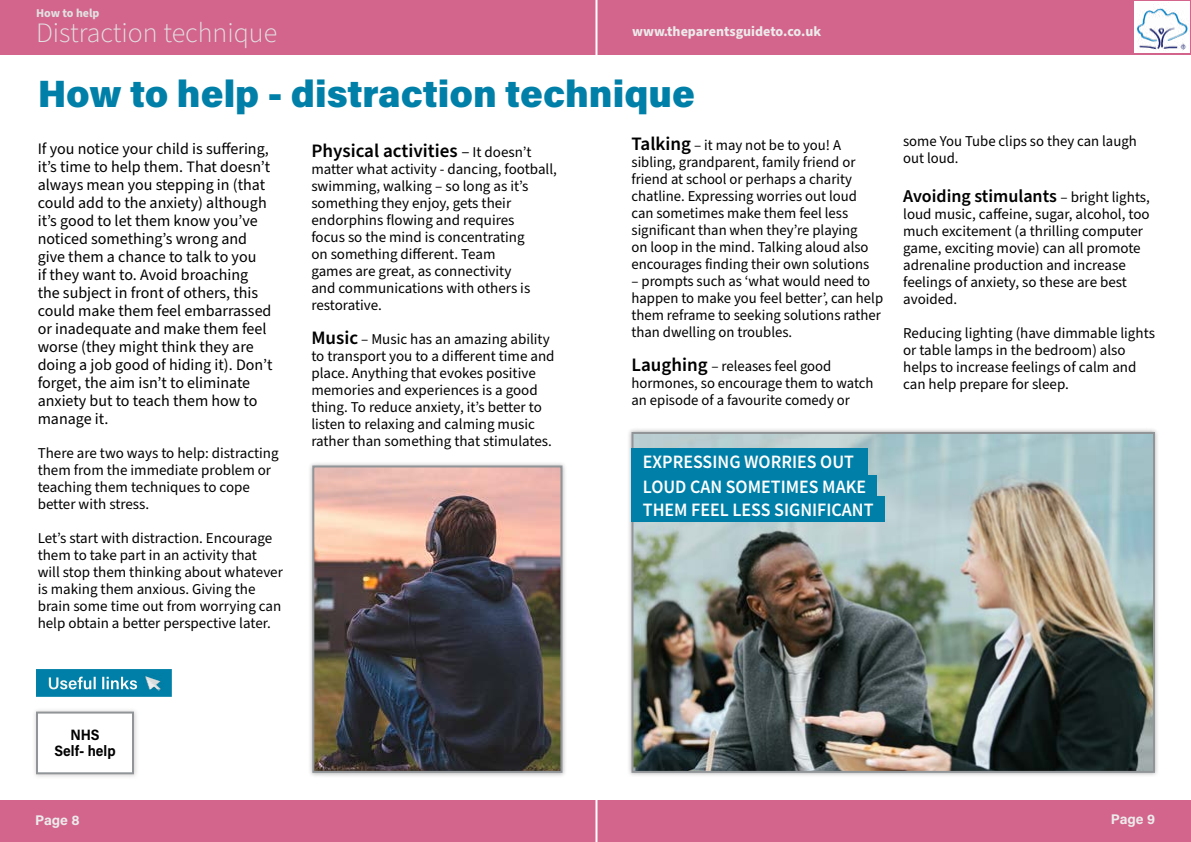
<style>
.page{position:relative;width:1191px;height:842px;background:#fff}
.page>*{position:absolute;margin:0;border:0;box-sizing:border-box;transform-origin:0 0}
.t1{font:900 38px "Acumin Pro";color:#0080a8}
.t2{font:300 28px "Source Sans Pro";color:#e1e1e1}
.t3{font:600 19px "Source Sans Pro";color:#000}
.t4{font:18.9px/23.8px "Source Sans Variable";color:#fff;scale:.95 1}
.t5{font:600 18px "Source Sans Pro";color:#000}
.t6{font:600 17px "Acumin Pro";color:#fff}
.t7{font:16px/18px "Source Sans Pro";color:#000}
.t8{font:15px/17px "Source Sans Pro";color:#000}
.t9{font:700 15px/16px "Acumin Pro";color:#000;text-align:center;scale:.92 1}
.t10{font:700 14px "Source Sans Pro";color:#ecebeb}
.t11{font:700 14px "Acumin Pro";color:#ecebeb}
.t12{font:700 12px "Source Sans Pro";color:#e1e1e1}
.s1{font-weight:400;font-size:17px}
.s2{font-weight:400;font-size:15px}
.s3{font-weight:600;font-size:19px}
</style>
<div class="page">
<div style="left:0;top:0;width:1191px;height:55px;background:#d3658d"></div>
<div style="left:0;top:800px;width:1191px;height:41px;background:#d3658d"></div>
<hr style="left:595px;top:0;width:2px;height:842px;background:#fff">
<div style="left:1134px;top:1px;width:55px;height:52px;background:#fff"></div>
<img style="left:1137px;top:8px;width:51px;height:43px">
<div style="left:308px;top:461px;width:258px;height:316px;background:#979696;opacity:.75"></div>
<img style="left:315px;top:468px;width:244px;height:302px">
<div style="left:312px;top:465px;width:250px;height:308px;border:2px solid #919598"></div>
<div style="left:32px;top:707px;width:106px;height:72px;background:#bfbab9;opacity:.75"></div>
<div style="left:37px;top:712px;width:96px;height:61px;background:#fff"></div>
<div style="left:36px;top:711px;width:98px;height:63px;border:2px solid #919598"></div>
<div style="left:627px;top:427px;width:532px;height:350px;background:#979696;opacity:.75"></div>
<img style="left:634px;top:435px;width:518px;height:335px">
<div style="left:631px;top:432px;width:524px;height:341px;border:2px solid #919598"></div>
<div style="left:38px;top:670px;width:132px;height:25px;background:#0080a8"></div>
<div style="left:36px;top:669px;width:136px;height:28px;border:3px solid #0080a8"></div>
<img style="left:145px;top:676px;width:16px;height:12px">
<div style="left:141px;top:672px;width:26px;height:18px;border:1px solid #0080a8"></div>
<div style="left:631px;top:448px;width:236px;height:27px;background:#0080a8"></div>
<div style="left:631px;top:475px;width:246px;height:22px;background:#0080a8"></div>
<div style="left:631px;top:496px;width:253px;height:26px;background:#0080a8"></div>
<p class="t12" style="left:36px;top:4px;width:65px">How to help</p>
<h2 class="t2" style="left:36px;top:14px;width:243px">Distraction technique</h2>
<p class="t10" style="left:632px;top:22px;width:190px">www.theparentsguideto.co.uk</p>
<h1 class="t1" style="left:38px;top:67px;width:659px">How to help - distraction technique</h1>
<p class="t7" style="left:38px;top:140px;width:236px">If you notice your child is suffering, it’s time to help them. That doesn’t always mean you stepping in (that could add to the anxiety) although it’s good to let them know you’ve noticed something’s wrong and give them a chance to talk to you<br>if they want to. Avoid broaching the subject in front of others, this could make them feel embarrassed or inadequate and make them feel worse (they might think they are doing a job good of hiding it). Don’t forget, the aim isn’t to eliminate anxiety but to teach them how to manage it.</p>
<p class="t8" style="left:38px;top:445px;width:242px">There are two ways to help: distracting them from the immediate problem or teaching them techniques to cope better with stress.</p>
<p class="t8" style="left:38px;top:530px;width:247px">Let’s start with distraction. Encourage them to take part in an activity that<br>will stop them thinking about whatever is making them anxious. Giving the brain some time out from worrying can help obtain a better perspective later.</p>
<p class="t6" style="left:48px;top:671px;width:92px">Useful links</p>
<p class="t9" style="left:54px;top:726px;width:68px">NHS<br>Self- help</p>
<p class="t3" style="left:311px;top:138px;width:222px">Physical activities <span class="s1">–</span> <span class="s2">It doesn’t</span></p>
<p class="t8" style="left:311px;top:161px;width:247px">matter what activity - dancing, football, swimming, walking – so long as it’s something they enjoy, gets their endorphins flowing and requires<br>focus so the mind is concentrating<br>on something different. Team<br>games are great, as connectivity<br>and communications with others is restorative.</p>
<p class="t8" style="left:311px;top:331px;width:245px"><span class="s3">Music</span> – Music has an amazing ability to transport you to a different time and place. Anything that evokes positive memories and experiences is a good thing. To reduce anxiety, it’s better to listen to relaxing and calming music rather than something that stimulates.</p>
<p class="t8" style="left:631px;top:137px;width:239px"><span class="s3">Talking</span> – it may not be to you! A sibling, grandparent, family friend or friend at school or perhaps a charity chatline. Expressing worries out loud can sometimes make them feel less significant than when they’re playing on loop in the mind. Talking aloud also encourages finding their own solutions</p>
<p class="t8" style="left:631px;top:273px;width:253px">– prompts such as ‘what would need to happen to make you feel better’, can help them reframe to seeking solutions rather than dwelling on troubles.</p>
<p class="t8" style="left:631px;top:358px;width:243px"><span class="s3">Laughing</span> – releases feel good hormones, so encourage them to watch an episode of a favourite comedy or</p>
<p class="t4" style="left:643px;top:450px;width:244px">EXPRESSING WORRIES OUT<br>LOUD CAN SOMETIMES MAKE<br>THEM FEEL LESS SIGNIFICANT</p>
<p class="t8" style="left:903px;top:133px;width:235px">some You Tube clips so they can laugh out loud.</p>
<p class="t5" style="left:903px;top:184px;width:248px">Avoiding stimulants <span class="s2">– bright lights,</span></p>
<p class="t8" style="left:903px;top:206px;width:248px">loud music, caffeine, sugar, alcohol, too much excitement (a thrilling computer game, exciting movie) can all promote adrenaline production and increase feelings of anxiety, so these are best avoided.</p>
<p class="t8" style="left:903px;top:325px;width:253px">Reducing lighting (have dimmable lights or table lamps in the bedroom) also helps to increase feelings of calm and can help prepare for sleep.</p>
<p class="t11" style="left:35px;top:810px;width:46px">Page 8</p>
<p class="t11" style="left:1111px;top:809px;width:46px">Page 9</p>
</div>
